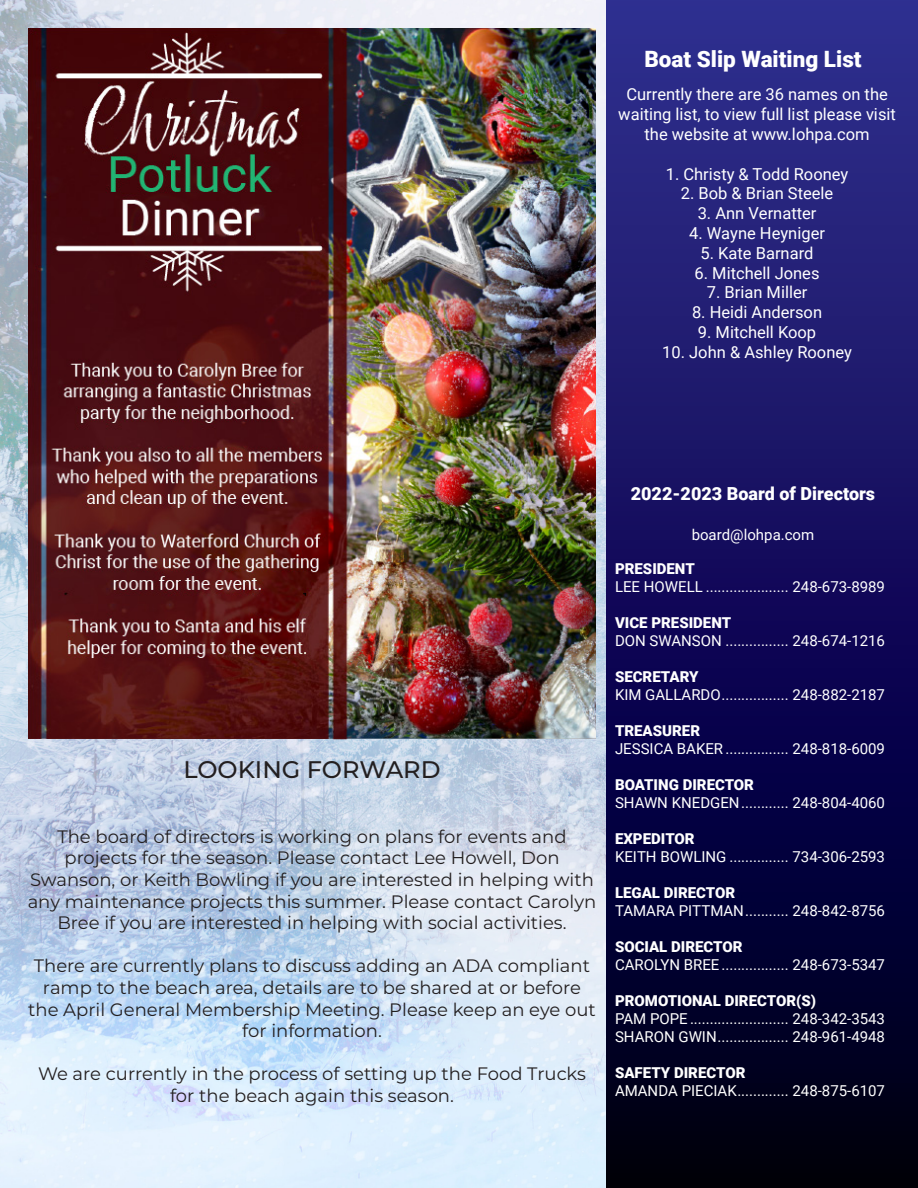
<style>
.page{position:relative;width:918px;height:1188px;background:#fff}
.page>*{position:absolute;margin:0;border:0;box-sizing:border-box;transform-origin:0 0}
.t1{font:500 24px "Montserrat";color:#231f20}
.t2{font:900 22.5px "Roboto";color:#fff}
.t3{font:18px/21.6px "Montserrat";color:#231f20;text-align:center}
.t4{font:900 18px "Roboto";color:#fff}
.Paragraph_Style_1{font:16.5px/19.8px "Roboto";color:#fff;text-align:center}
.Paragraph_Style_1-2{font:15px "Roboto";color:#fff}
.Paragraph_Style_1-3{font:900 15px "Roboto";color:#fff}
</style>
<div class="page">
<img style="left:0;top:0;width:606px;height:1188px">
<div style="left:606px;top:0;width:312px;height:1188px;background:linear-gradient(to bottom,#2f2b95,#000015)"></div>
<img style="left:27px;top:27px;width:570px;height:712px">
<p class="t2" style="left:644px;top:43px;width:219px">Boat Slip Waiting List</p>
<p class="Paragraph_Style_1" style="left:618px;top:84px;width:279px">Currently there are 36 names on the waiting list, to view full list please visit the website at www.lohpa.com</p>
<p class="Paragraph_Style_1" style="left:666px;top:163px;width:184px">1. Christy &amp; Todd Rooney</p>
<p class="Paragraph_Style_1" style="left:681px;top:183px;width:154px">2. Bob &amp; Brian Steele</p>
<p class="Paragraph_Style_1" style="left:698px;top:203px;width:120px">3. Ann Vernatter</p>
<p class="Paragraph_Style_1" style="left:689px;top:223px;width:137px">4. Wayne Heyniger</p>
<p class="Paragraph_Style_1" style="left:701px;top:242px;width:115px">5. Kate Barnard</p>
<p class="Paragraph_Style_1" style="left:695px;top:262px;width:126px">6. Mitchell Jones</p>
<p class="Paragraph_Style_1" style="left:707px;top:282px;width:102px">7. Brian Miller</p>
<p class="Paragraph_Style_1" style="left:692px;top:302px;width:132px">8. Heidi Anderson</p>
<p class="Paragraph_Style_1" style="left:698px;top:322px;width:120px">9. Mitchell Koop</p>
<p class="Paragraph_Style_1" style="left:662px;top:341px;width:191px">10. John &amp; Ashley Rooney</p>
<p class="t1" style="left:183px;top:753px;width:259px">LOOKING FORWARD</p>
<p class="t3" style="left:28px;top:825px;width:570px">The board of directors is working on plans for events and projects for the season. Please contact Lee Howell, Don Swanson, or Keith Bowling if you are interested in helping with any maintenance projects this summer. Please contact Carolyn Bree if you are interested in helping with social activities.</p>
<p class="t3" style="left:28px;top:955px;width:569px">There are currently plans to discuss adding an ADA compliant ramp to the beach area, details are to be shared at or before the April General Membership Meeting. Please keep an eye out for information.</p>
<p class="t3" style="left:38px;top:1063px;width:549px">We are currently in the process of setting up the Food Trucks for the beach again this season.</p>
<p class="t4" style="left:631px;top:481px;width:246px">2022-2023 Board of Directors</p>
<p class="Paragraph_Style_1-2" style="left:692px;top:524px;width:124px">board@lohpa.com</p>
<p class="Paragraph_Style_1-3" style="left:615px;top:558px;width:81px">PRESIDENT</p>
<p class="Paragraph_Style_1-2" style="left:615px;top:576px;width:272px">LEE HOWELL ..................... 248-673-8989</p>
<p class="Paragraph_Style_1-3" style="left:615px;top:612px;width:118px">VICE PRESIDENT</p>
<p class="Paragraph_Style_1-2" style="left:615px;top:630px;width:272px">DON SWANSON ................ 248-674-1216</p>
<p class="Paragraph_Style_1-3" style="left:615px;top:666px;width:85px">SECRETARY</p>
<p class="Paragraph_Style_1-2" style="left:615px;top:684px;width:272px">KIM GALLARDO................. 248-882-2187</p>
<p class="Paragraph_Style_1-3" style="left:615px;top:720px;width:87px">TREASURER</p>
<p class="Paragraph_Style_1-2" style="left:615px;top:738px;width:272px">JESSICA BAKER ................ 248-818-6009</p>
<p class="Paragraph_Style_1-3" style="left:615px;top:774px;width:141px">BOATING DIRECTOR</p>
<p class="Paragraph_Style_1-2" style="left:615px;top:792px;width:272px">SHAWN KNEDGEN............ 248-804-4060</p>
<p class="Paragraph_Style_1-3" style="left:615px;top:828px;width:81px">EXPEDITOR</p>
<p class="Paragraph_Style_1-2" style="left:615px;top:846px;width:272px">KEITH BOWLING ............... 734-306-2593</p>
<p class="Paragraph_Style_1-3" style="left:615px;top:882px;width:122px">LEGAL DIRECTOR</p>
<p class="Paragraph_Style_1-2" style="left:615px;top:900px;width:272px">TAMARA PITTMAN........... 248-842-8756</p>
<p class="Paragraph_Style_1-3" style="left:615px;top:936px;width:129px">SOCIAL DIRECTOR</p>
<p class="Paragraph_Style_1-2" style="left:615px;top:954px;width:272px">CAROLYN BREE................. 248-673-5347</p>
<p class="Paragraph_Style_1-3" style="left:615px;top:990px;width:203px">PROMOTIONAL DIRECTOR(S)</p>
<p class="Paragraph_Style_1-2" style="left:615px;top:1008px;width:272px">PAM POPE ......................... 248-342-3543</p>
<p class="Paragraph_Style_1-2" style="left:615px;top:1026px;width:272px">SHARON GWIN.................. 248-961-4948</p>
<p class="Paragraph_Style_1-3" style="left:615px;top:1062px;width:132px">SAFETY DIRECTOR</p>
<p class="Paragraph_Style_1-2" style="left:615px;top:1080px;width:272px">AMANDA PIECIAK............. 248-875-6107</p>
</div>
